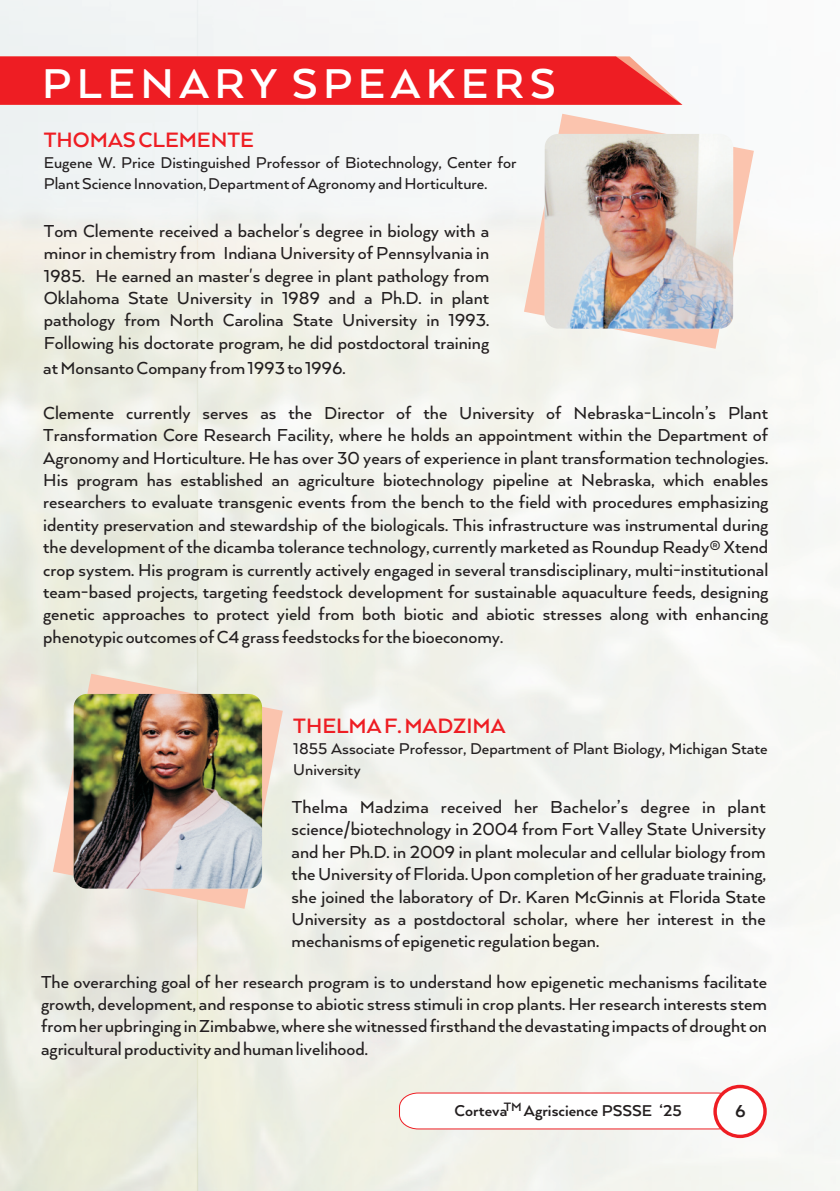
<style>
.page{position:relative;width:840px;height:1191px;background:#fff}
.page>*{position:absolute;margin:0;border:0;box-sizing:border-box;transform-origin:0 0}
.t1{font:700 48px "Arquitecta W00";letter-spacing:.115em;color:#fff}
.t2{font:700 24px "Arquitecta W00";color:#ee1d23}
.t3{font:500 20px/22.4px "Arquitecta W00";color:#231f20;text-align:justify}
.t4{font:700 20px "Arquitecta W00";color:#231f20}
.t5{font:500 18px/20.2px "Arquitecta W00";color:#231f20}
.t6{font:700 18px "Arquitecta W00";color:#231f20}
.t7{font:700 14px "Arquitecta W00";color:#231f20}
</style>
<div class="page">
<img style="left:0;top:0;width:839px;height:1191px">
<svg style="left:0;top:56px;width:682px;height:49px;background:#ee282d"></svg>
<svg style="left:398px;top:1091px;width:323px;height:39px"></svg>
<svg style="left:713px;top:1084px;width:53px;height:54px"></svg>
<div style="left:716px;top:1088px;width:46px;height:46px;background:#fff;border-radius:50%"></div>
<svg style="left:523px;top:114px;width:230px;height:235px;fill:#f7f6f2"></svg>
<img style="left:544px;top:134px;width:188px;height:194px;border-radius:13px">
<svg style="left:53px;top:674px;width:230px;height:234px;background:#ecdfd2"></svg>
<img style="left:74px;top:694px;width:188px;height:194px;border-radius:13px">
<h1 class="t1" style="left:42px;top:56px;width:515px">PLENARY SPEAKERS</h1>
<p class="t2" style="left:44px;top:126px;width:211px">THOMAS CLEMENTE</p>
<p class="t5" style="left:44px;top:153px;width:474px">Eugene W. Price Distinguished Professor of Biotechnology, Center for<br>Plant Science Innovation, Department of Agronomy and Horticulture.</p>
<p class="t3" style="left:44px;top:219px;width:446px">Tom Clemente received a bachelor's degree in biology with a minor in chemistry from Indiana University of Pennsylvania in 1985. He earned an master's degree in plant pathology from Oklahoma State University in 1989 and a Ph.D. in plant pathology from North Carolina State University in 1993.<br>Following his doctorate program, he did postdoctoral training</p>
<p class="t3" style="left:43px;top:356px;width:304px">at Monsanto Company from 1993 to 1996.</p>
<p class="t3" style="left:43px;top:401px;width:726px">Clemente currently serves as the Director of the University of Nebraska-Lincoln’s Plant Transformation Core Research Facility, where he holds an appointment within the Department of Agronomy and Horticulture. He has over 30 years of experience in plant transformation technologies.<br>His program has established an agriculture biotechnology pipeline at Nebraska, which enables researchers to evaluate transgenic events from the bench to the field with procedures emphasizing identity preservation and stewardship of the biologicals. This infrastructure was instrumental during the development of the dicamba tolerance technology, currently marketed as Roundup Ready® Xtend crop system. His program is currently actively engaged in several transdisciplinary, multi-institutional team-based projects, targeting feedstock development for sustainable aquaculture feeds, designing genetic approaches to protect yield from both biotic and abiotic stresses along with enhancing phenotypic outcomes of C4 grass feedstocks for the bioeconomy.</p>
<p class="t2" style="left:293px;top:711px;width:214px">THELMA F. MADZIMA</p>
<p class="t5" style="left:293px;top:738px;width:475px">1855 Associate Professor, Department of Plant Biology, Michigan State<br>University</p>
<p class="t3" style="left:291px;top:795px;width:475px">Thelma Madzima received her Bachelor’s degree in plant science/biotechnology in 2004 from Fort Valley State University and her Ph.D. in 2009 in plant molecular and cellular biology from the University of Florida. Upon completion of her graduate training, she joined the laboratory of Dr. Karen McGinnis at Florida State University as a postdoctoral scholar, where her interest in the mechanisms of epigenetic regulation began.</p>
<p class="t3" style="left:41px;top:970px;width:727px">The overarching goal of her research program is to understand how epigenetic mechanisms facilitate growth, development, and response to abiotic stress stimuli in crop plants. Her research interests stem from her upbringing in Zimbabwe, where she witnessed firsthand the devastating impacts of drought on agricultural productivity and human livelihood.</p>
<p class="t7" style="left:503px;top:1098px;width:20px">TM</p>
<p class="t4" style="left:734px;top:1099px;width:12px">6</p>
<p class="t6" style="left:454px;top:1099px;width:228px">Corteva Agriscience PSSSE ‘25</p>
</div>
